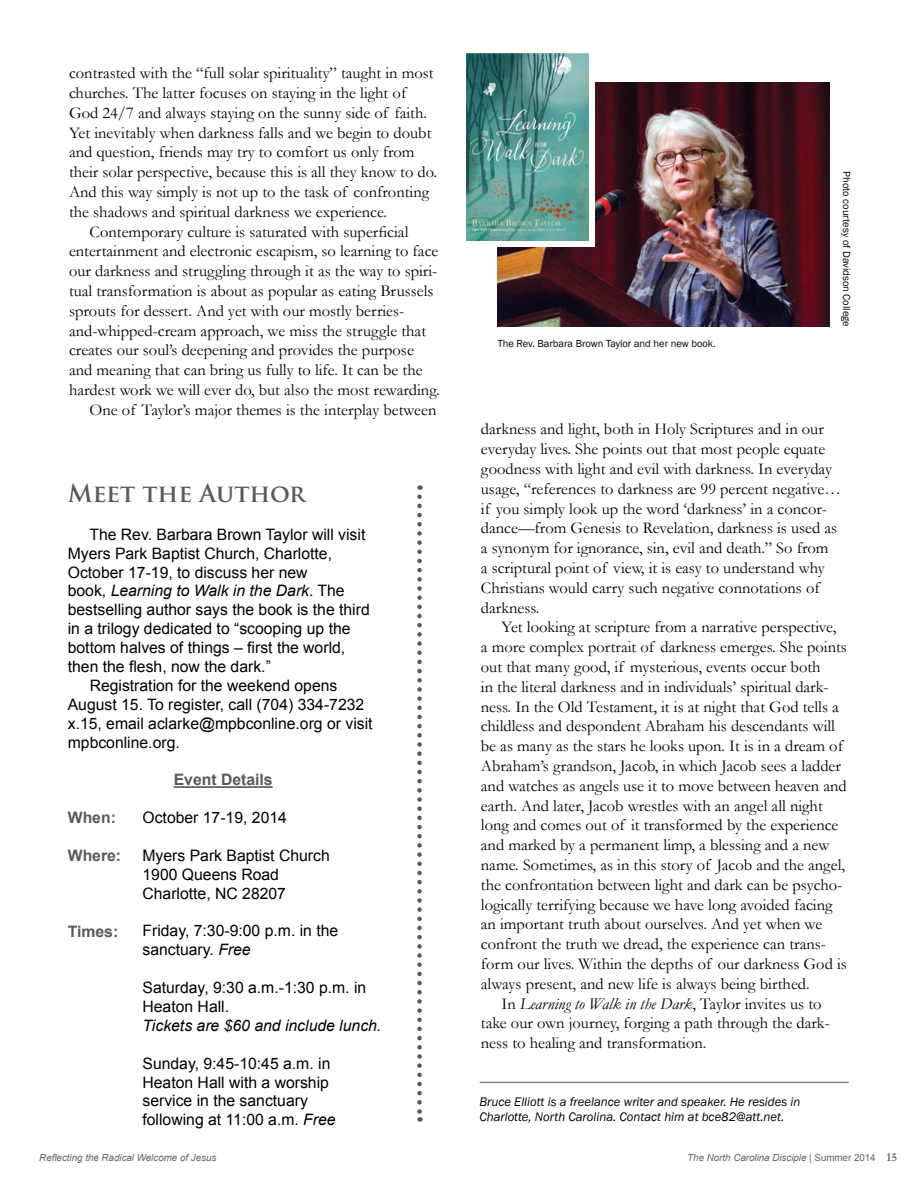
<style>
.page{position:relative;width:918px;height:1188px;background:#fff}
.page>*{position:absolute;margin:0;border:0;box-sizing:border-box;transform-origin:0 0}
.t1{font:700 24px "Trajan Pro";color:#58595b}
.t2{font:16.5px/19.8px "Garamond";color:#000}
.t3{font:italic 16.5px "Garamond";color:#000}
.t4{font:15.75px/18.9px "Arial";color:#000}
.t5{font:italic 15.75px "Arial";color:#000}
.t6{font:700 15.75px "Arial";color:#58595b}
.t7{font:italic 12.75px/15.3px "Franklin Gothic";color:#000}
.t8{font:10.5px "Franklin Gothic";color:#000}
.t9{font:italic 9.75px "Arial";color:#636466}
.s1{font-style:normal}
.s2{font-style:italic}
.s3{font-family:"Garamond";font-weight:700;font-style:normal;font-size:12px}
</style>
<div class="page">
<hr style="left:174px;top:786px;width:99px;height:2px;background:#58595b">
<svg style="left:417px;top:497px;width:5px;height:625px"></svg>
<hr style="left:480px;top:1082px;width:369px;height:1px;background:#888">
<img style="left:497px;top:82px;width:333px;height:245px">
<div style="left:476px;top:35px;width:119px;height:212px;background:#fff"></div>
<img style="left:466px;top:54px;width:123px;height:187px">
<p class="t2" style="left:69px;top:63px;width:366px">contrasted with the “full solar spirituality” taught in most</p>
<p class="t2" style="left:69px;top:83px;width:339px">churches. The latter focuses on staying in the light of</p>
<p class="t2" style="left:69px;top:102px;width:360px">God 24/7 and always staying on the sunny side of faith.</p>
<p class="t2" style="left:69px;top:122px;width:364px">Yet inevitably when darkness falls and we begin to doubt</p>
<p class="t2" style="left:69px;top:142px;width:347px">and question, friends may try to comfort us only from</p>
<p class="t2" style="left:69px;top:162px;width:370px">their solar perspective, because this is all they know to do.</p>
<p class="t2" style="left:69px;top:182px;width:362px">And this way simply is not up to the task of confronting</p>
<p class="t2" style="left:69px;top:201px;width:320px">the shadows and spiritual darkness we experience.</p>
<p class="t2" style="left:90px;top:221px;width:320px">Contemporary culture is saturated with superficial</p>
<p class="t2" style="left:69px;top:241px;width:371px">entertainment and electronic escapism, so learning to face</p>
<p class="t2" style="left:69px;top:261px;width:370px">our darkness and struggling through it as the way to spiri-</p>
<p class="t2" style="left:69px;top:281px;width:366px">tual transformation is about as popular as eating Brussels</p>
<p class="t2" style="left:69px;top:300px;width:337px">sprouts for dessert. And yet with our mostly berries-</p>
<p class="t2" style="left:69px;top:320px;width:359px">and-whipped-cream approach, we miss the struggle that</p>
<p class="t2" style="left:69px;top:340px;width:346px">creates our soul’s deepening and provides the purpose</p>
<p class="t2" style="left:69px;top:360px;width:355px">and meaning that can bring us fully to life. It can be the</p>
<p class="t2" style="left:69px;top:380px;width:372px">hardest work we will ever do, but also the most rewarding.</p>
<p class="t2" style="left:90px;top:399px;width:348px">One of Taylor’s major themes is the interplay between</p>
<h1 class="t1" style="left:68px;top:478px;width:239px">Meet the Author</h1>
<p class="t4" style="left:89px;top:525px;width:277px">The Rev. Barbara Brown Taylor will visit</p>
<p class="t4" style="left:68px;top:544px;width:266px">Myers Park Baptist Church, Charlotte,</p>
<p class="t4" style="left:68px;top:563px;width:241px">October 17-19, to discuss her new</p>
<p class="t5" style="left:68px;top:581px;width:278px"><span class="s1">book,</span> Learning to Walk in the Dark<span class="s1">. The</span></p>
<p class="t4" style="left:68px;top:600px;width:304px">bestselling author says the book is the third</p>
<p class="t4" style="left:68px;top:619px;width:284px">in a trilogy dedicated to “scooping up the</p>
<p class="t4" style="left:68px;top:638px;width:279px">bottom halves of things – first the world,</p>
<p class="t4" style="left:68px;top:657px;width:205px">then the flesh, now the dark.”</p>
<p class="t4" style="left:90px;top:676px;width:249px">Registration for the weekend opens</p>
<p class="t4" style="left:68px;top:695px;width:298px">August 15. To register, call (704) 334-7232</p>
<p class="t4" style="left:68px;top:714px;width:306px">x.15, email aclarke@mpbconline.org or visit</p>
<p class="t4" style="left:68px;top:733px;width:114px">mpbconline.org.</p>
<p class="t6" style="left:174px;top:769px;width:100px">Event Details</p>
<p class="t6" style="left:68px;top:807px;width:50px">When:</p>
<p class="t6" style="left:68px;top:845px;width:55px">Where:</p>
<p class="t4" style="left:142px;top:808px;width:146px">October 17-19, 2014</p>
<p class="t4" style="left:142px;top:846px;width:189px">Myers Park Baptist Church<br>1900 Queens Road<br>Charlotte, NC 28207</p>
<p class="t4" style="left:142px;top:922px;width:197px">Friday, 7:30-9:00 p.m. in the sanctuary. <span class="s2">Free</span></p>
<p class="t4" style="left:142px;top:978px;width:225px">Saturday, 9:30 a.m.-1:30 p.m. in<br>Heaton Hall.</p>
<p class="t5" style="left:142px;top:1015px;width:240px">Tickets are $60 and include lunch.</p>
<p class="t4" style="left:142px;top:1054px;width:195px">Sunday, 9:45-10:45 a.m. in<br>Heaton Hall with a worship service in the sanctuary following at 11:00 a.m. <span class="s2">Free</span></p>
<p class="t6" style="left:68px;top:921px;width:52px">Times:</p>
<p class="t8" style="left:498px;top:337px;width:220px">The Rev. Barbara Brown Taylor and her new book.</p>
<p class="t8" style="left:853px;top:171px;width:157px;rotate:90deg">Photo courtesy of Davidson College</p>
<p class="t2" style="left:481px;top:419px;width:362px">darkness and light, both in Holy Scriptures and in our everyday lives. She points out that most people equate goodness with light and evil with darkness. In everyday usage, “references to darkness are 99 percent negative… if you simply look up the word ‘darkness’ in a concor&shy;dance—from Genesis to Revelation, darkness is used as a synonym for ignorance, sin, evil and death.” So from<br>a scriptural point of view, it is easy to understand why Christians would carry such negative connotations of darkness.</p>
<p class="t2" style="left:502px;top:617px;width:337px">Yet looking at scripture from a narrative perspective,</p>
<p class="t2" style="left:481px;top:637px;width:368px">a more complex portrait of darkness emerges. She points</p>
<p class="t2" style="left:481px;top:656px;width:341px">out that many good, if mysterious, events occur both</p>
<p class="t2" style="left:481px;top:676px;width:349px">in the literal darkness and in individuals’ spiritual dark-</p>
<p class="t2" style="left:481px;top:696px;width:360px">ness. In the Old Testament, it is at night that God tells a</p>
<p class="t2" style="left:481px;top:716px;width:356px">childless and despondent Abraham his descendants will</p>
<p class="t2" style="left:481px;top:736px;width:364px">be as many as the stars he looks upon. It is in a dream of</p>
<p class="t2" style="left:481px;top:755px;width:362px">Abraham’s grandson, Jacob, in which Jacob sees a ladder</p>
<p class="t2" style="left:481px;top:775px;width:367px">and watches as angels use it to move between heaven and</p>
<p class="t2" style="left:481px;top:795px;width:343px">earth. And later, Jacob wrestles with an angel all night</p>
<p class="t2" style="left:481px;top:815px;width:359px">long and comes out of it transformed by the experience</p>
<p class="t2" style="left:481px;top:835px;width:350px">and marked by a permanent limp, a blessing and a new</p>
<p class="t2" style="left:481px;top:854px;width:366px">name. Sometimes, as in this story of Jacob and the angel,</p>
<p class="t2" style="left:481px;top:874px;width:363px">the confrontation between light and dark can be psycho-</p>
<p class="t2" style="left:481px;top:894px;width:353px">logically terrifying because we have long avoided facing</p>
<p class="t2" style="left:481px;top:914px;width:343px">an important truth about ourselves. And yet when we</p>
<p class="t2" style="left:481px;top:934px;width:347px">confront the truth we dread, the experience can trans-</p>
<p class="t2" style="left:481px;top:953px;width:367px">form our lives. Within the depths of our darkness God is</p>
<p class="t2" style="left:481px;top:973px;width:330px">always present, and new life is always being birthed.</p>
<p class="t3" style="left:502px;top:992px;width:322px"><span class="s1">In</span> Learning to Walk in the Dark<span class="s1">, Taylor invites us to</span></p>
<p class="t2" style="left:481px;top:1013px;width:350px">take our own journey, forging a path through the dark-</p>
<p class="t2" style="left:481px;top:1033px;width:227px">ness to healing and transformation.</p>
<p class="t7" style="left:479px;top:1094px;width:322px">Bruce Elliott is a freelance writer and speaker. He resides in<br>Charlotte, North Carolina. Contact him at bce82@att.net.</p>
<p class="t9" style="left:39px;top:1151px;width:179px">Reflecting the Radical Welcome of Jesus</p>
<p class="t9" style="left:687px;top:1151px;width:211px">The North Carolina Disciple <span class="s1">| Summer 2014</span> <span class="s3">15</span></p>
</div>
